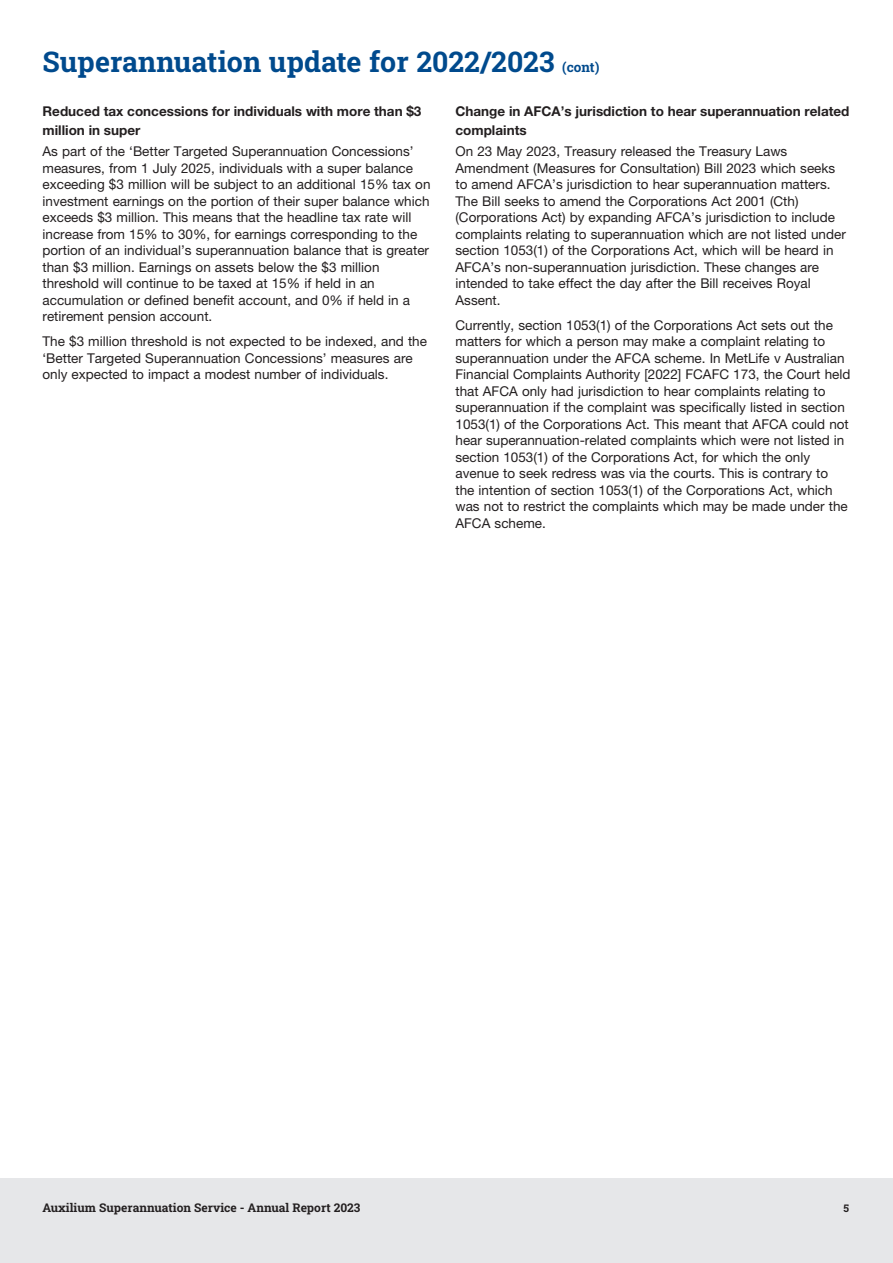
<style>
.page{position:relative;width:893px;height:1263px;background:#fff}
.page>*{position:absolute;margin:0;border:0;box-sizing:border-box;transform-origin:0 0}
.Page_Heading{font:28.5px "Roboto Slab";color:#004a8d}
.Paragraph{font:13.5px/16.5px "Helvetica Neue LT Pro";color:#231f20}
.Sub-Heading_2{font:700 13.5px/19.5px "Helvetica Neue LT Pro";color:#231f20}
.t1{font:12px "Roboto Slab";color:#231f20}
.t2{font:10.5px "Roboto Slab";color:#231f20}
.s1{font-size:13.5px}
</style>
<div class="page">
<div style="left:0;top:1178px;width:893px;height:85px;background:#e6e7e9"></div>
<p class="Page_Heading" style="left:43px;top:43px;width:558px">Superannuation update for 2022/2023 <span class="s1">(cont)</span></p>
<p class="Sub-Heading_2" style="left:43px;top:101px;width:380px">Reduced tax concessions for individuals with more than $3 million in super</p>
<p class="Paragraph" style="left:43px;top:143px;width:389px">As part of the ‘Better Targeted Superannuation Concessions’ measures, from 1 July 2025, individuals with a super balance exceeding $3 million will be subject to an additional 15% tax on investment earnings on the portion of their super balance which exceeds $3 million. This means that the headline tax rate will increase from 15% to 30%, for earnings corresponding to the portion of an individual’s superannuation balance that is greater than $3 million. Earnings on assets below the $3 million threshold will continue to be taxed at 15% if held in an accumulation or defined benefit account, and 0% if held in a retirement pension account.</p>
<p class="Paragraph" style="left:43px;top:333px;width:386px">The $3 million threshold is not expected to be indexed, and the ‘Better Targeted Superannuation Concessions’ measures are only expected to impact a modest number of individuals.</p>
<p class="Sub-Heading_2" style="left:455px;top:101px;width:395px">Change in AFCA’s jurisdiction to hear superannuation related complaints</p>
<p class="Paragraph" style="left:455px;top:143px;width:392px">On 23 May 2023, Treasury released the Treasury Laws Amendment (Measures for Consultation) Bill 2023 which seeks to amend AFCA’s jurisdiction to hear superannuation matters.<br>The Bill seeks to amend the Corporations Act 2001 (Cth) (Corporations Act) by expanding AFCA’s jurisdiction to include complaints relating to superannuation which are not listed under section 1053(1) of the Corporations Act, which will be heard in AFCA’s non-superannuation jurisdiction. These changes are intended to take effect the day after the Bill receives Royal Assent.</p>
<p class="Paragraph" style="left:455px;top:316px;width:396px">Currently, section 1053(1) of the Corporations Act sets out the matters for which a person may make a complaint relating to superannuation under the AFCA scheme. In MetLife v Australian Financial Complaints Authority [2022] FCAFC 173, the Court held that AFCA only had jurisdiction to hear complaints relating to superannuation if the complaint was specifically listed in section 1053(1) of the Corporations Act. This meant that AFCA could not hear superannuation-related complaints which were not listed in section 1053(1) of the Corporations Act, for which the only avenue to seek redress was via the courts. This is contrary to the intention of section 1053(1) of the Corporations Act, which was not to restrict the complaints which may be made under the AFCA scheme.</p>
<p class="t1" style="left:43px;top:1199px;width:319px">Auxilium Superannuation Service - Annual Report 2023</p>
<p class="t2" style="left:843px;top:1201px;width:7px">5</p>
</div>
